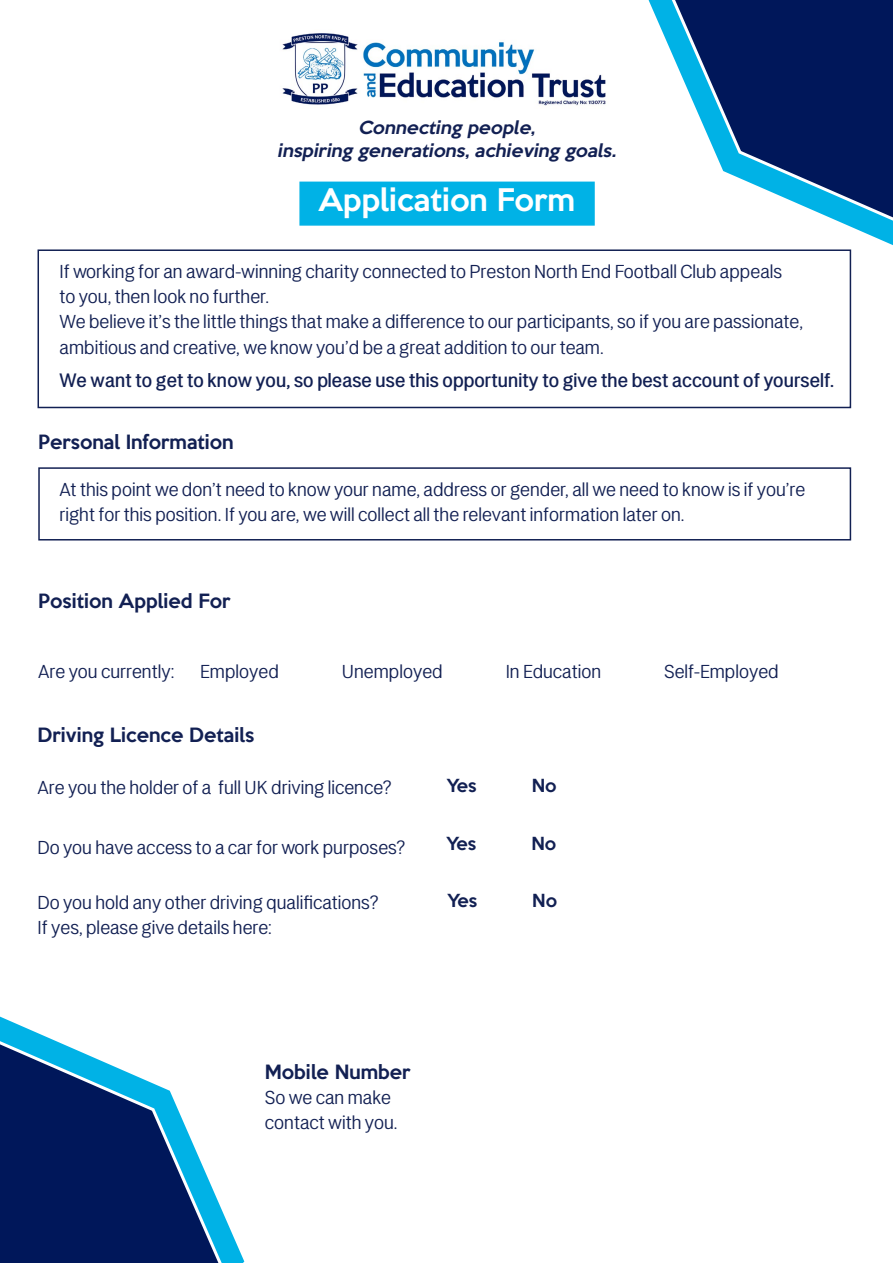
<style>
.page{position:relative;width:893px;height:1263px;background:#fff}
.page>*{position:absolute;margin:0;border:0;box-sizing:border-box;transform-origin:0 0}
.t1{font:500 28.5px "Keep Calm";color:#fff}
.t2{font:500 21.75px "LT Amber";color:#122053}
.t3{font:21px/25.2px "LT Amber";color:#122053}
.t4{font:500 18px "Keep Calm";color:#122053}
.t5{font:italic 500 16.5px/22.5px "Keep Calm";color:#122053;text-align:center;scale:1.05 1}
.t6{font:500 16.5px "Keep Calm";color:#122053}
</style>
<div class="page">
<svg style="left:0;top:1016px;width:244px;height:247px"></svg>
<svg style="left:0;top:1031px;width:231px;height:232px"></svg>
<svg style="left:649px;top:0;width:244px;height:245px"></svg>
<svg style="left:662px;top:0;width:231px;height:230px"></svg>
<img style="left:282px;top:33px;width:324px;height:73px">
<div style="left:299px;top:182px;width:296px;height:44px;background:#00b2e6;border:2px solid #00b2e6"></div>
<div style="left:38px;top:249px;width:813px;height:159px;border:2px solid #122053"></div>
<div style="left:38px;top:467px;width:813px;height:73px;border:2px solid #122053"></div>
<p class="t5" style="left:277px;top:115px;width:328px">Connecting people,<br>inspiring generations,achieving goals.</p>
<h1 class="t1" style="left:318px;top:175px;width:258px">Application Form</h1>
<p class="t3" style="left:60px;top:259px;width:745px">If working for an award-winning charity connected to Preston North End Football Club appeals to you, then look no further.<br>We believe it’s the little things that make a difference to our participants, so if you are passionate, ambitious and creative, we know you’d be a great addition to our team.</p>
<p class="t2" style="left:60px;top:369px;width:776px">We want to get to know you, so please use this opportunity to give the best account of yourself.</p>
<p class="t4" style="left:38px;top:426px;width:197px">Personal Information</p>
<p class="t3" style="left:60px;top:477px;width:747px">At this point we don’t need to know your name, address or gender, all we need to know is if you’re right for this position. If you are, we will collect all the relevant information later on.</p>
<p class="t4" style="left:38px;top:585px;width:194px">Position Applied For</p>
<p class="t3" style="left:38px;top:659px;width:242px">Are you currently: Employed</p>
<p class="t3" style="left:342px;top:659px;width:102px">Unemployed</p>
<p class="t3" style="left:506px;top:659px;width:97px">In Education</p>
<p class="t3" style="left:664px;top:659px;width:116px">Self-Employed</p>
<p class="t4" style="left:38px;top:719px;width:218px">Driving Licence Details</p>
<p class="t3" style="left:38px;top:775px;width:355px">Are you the holder of a full UK driving licence?</p>
<p class="t3" style="left:38px;top:835px;width:369px">Do you have access to a car for work purposes?</p>
<p class="t3" style="left:38px;top:890px;width:342px">Do you hold any other driving qualifications?<br>If yes, please give details here:</p>
<p class="t6" style="left:446px;top:771px;width:32px">Yes</p>
<p class="t6" style="left:532px;top:771px;width:26px">No</p>
<p class="t6" style="left:446px;top:829px;width:32px">Yes</p>
<p class="t6" style="left:531px;top:829px;width:26px">No</p>
<p class="t6" style="left:447px;top:886px;width:32px">Yes</p>
<p class="t6" style="left:532px;top:886px;width:26px">No</p>
<p class="t4" style="left:265px;top:1056px;width:147px">Mobile Number</p>
<p class="t3" style="left:265px;top:1085px;width:134px">So we can make contact with you.</p>
</div>
